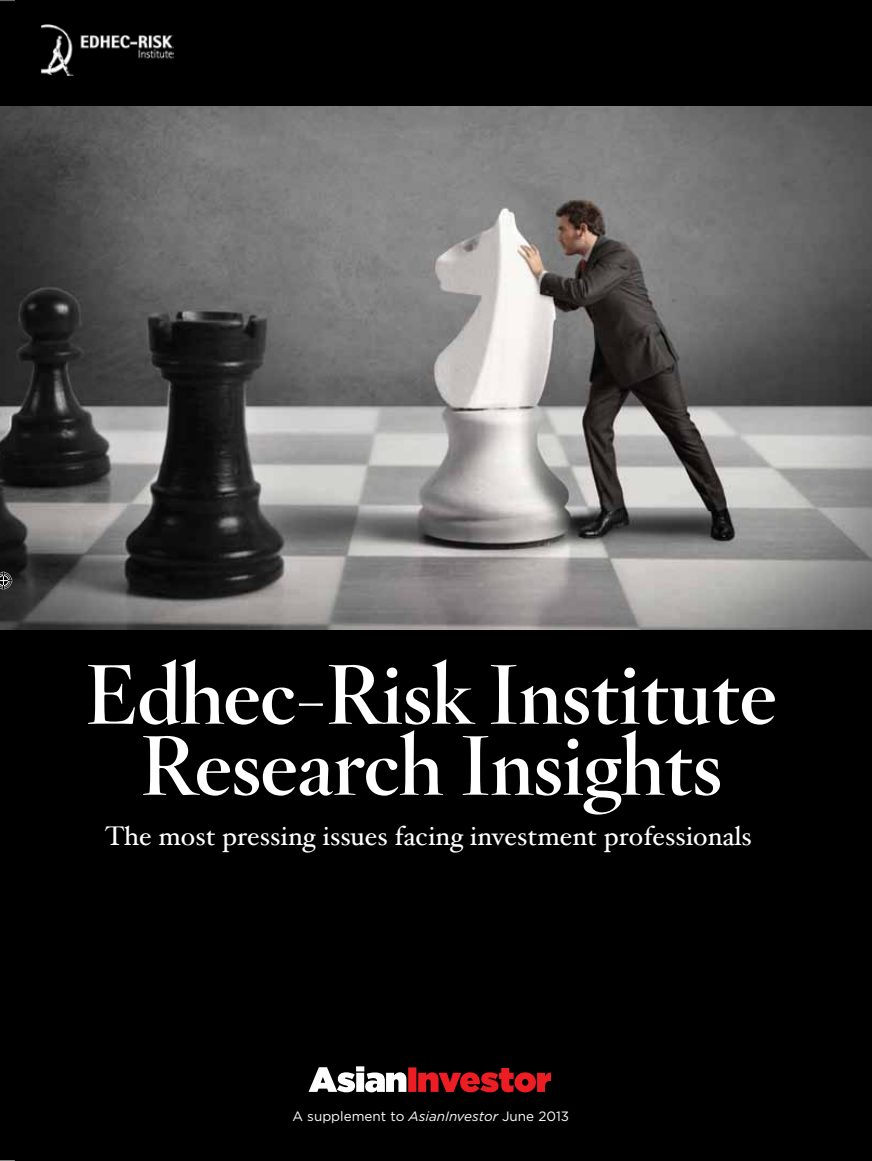
<style>
.page{position:relative;width:872px;height:1161px;background:#000}
.page>*{position:absolute;margin:0;border:0;box-sizing:border-box;transform-origin:0 0}
.t1{font:700 82.65px/70.9px "Hoefler Titling";color:#fff;text-align:center}
.t2{font:27px "Hoefler Text";color:#fff}
.t3{font:13.5px "Gotham";color:#fff}
.s1{font-style:italic}
</style>
<div class="page">
<img style="left:0;top:107px;width:872px;height:522px">
<svg style="left:308px;top:1066px;width:243px;height:26px"></svg>
<img style="left:41px;top:25px;width:132px;height:50px">
<svg style="left:0;top:0;width:15px;height:1px"></svg>
<svg style="left:0;top:1160px;width:15px;height:1px"></svg>
<svg style="left:0;top:571px;width:12px;height:18px"></svg>
<h1 class="t1" style="left:85px;top:652px;width:693px">Edhec-Risk Institute<br>Research Insights</h1>
<p class="t2" style="left:105px;top:819px;width:648px">The most pressing issues facing investment professionals</p>
<p class="t3" style="left:292px;top:1108px;width:278px">A supplement to <span class="s1">AsianInvestor</span> June 2013</p>
</div>
